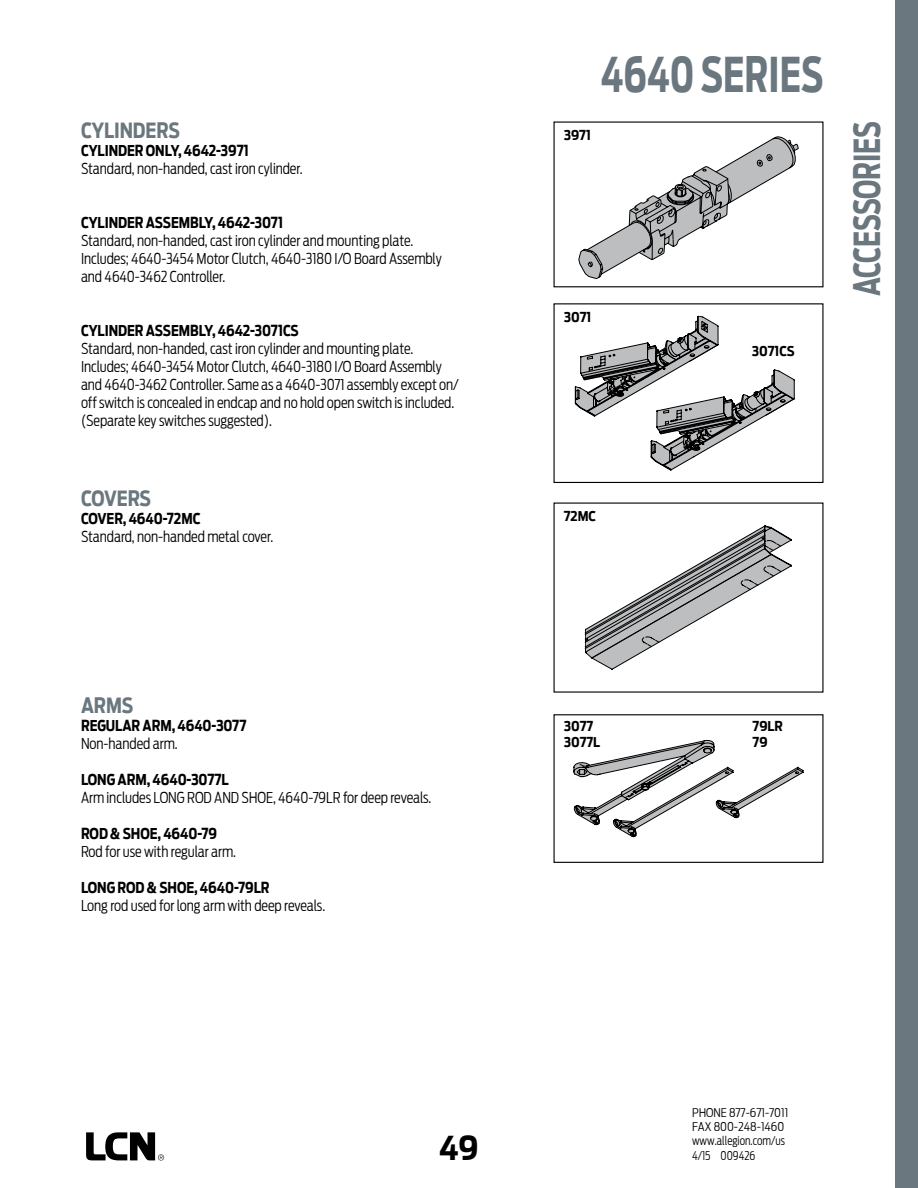
<style>
.page{position:relative;width:918px;height:1188px;background:#fff}
.page>*{position:absolute;margin:0;border:0;box-sizing:border-box;transform-origin:0 0}
.t1{font:700 48px "Antenna Cond";color:#6a777f;scale:.8 1}
.t2{font:700 36px "Antenna Cond";letter-spacing:-.015em;color:#6a777f;scale:.8 1}
.t3{font:700 33px "Antenna Cond";color:#000}
.t4{font:700 21px "Antenna Cond";letter-spacing:-.005em;color:#6a777f;scale:.94 1}
.t5{font:300 15px/18px "Antenna Cond";letter-spacing:-.005em;color:#000;scale:.94 1}
.t6{font:700 15px/18px "Antenna Cond";letter-spacing:-.005em;color:#000;scale:.94 1}
.t7{font:700 13.5px/16.2px "Antenna Cond";color:#000}
.t8{font:300 12px/14.4px "Antenna Cond";color:#000}
.s1{font-weight:700}
.s2{font-weight:300}
</style>
<div class="page">
<div style="left:896px;top:0;width:22px;height:1188px;background:#6a777f"></div>
<svg style="left:86px;top:1132px;width:78px;height:29px"></svg>
<svg style="left:585px;top:525px;width:207px;height:145px"></svg>
<svg style="left:573px;top:740px;width:230px;height:97px"></svg>
<div style="left:554px;top:714px;width:270px;height:149px;border:1px solid #000"></div>
<div style="left:554px;top:303px;width:270px;height:180px;border:1px solid #000"></div>
<svg style="left:578px;top:136px;width:221px;height:143px"></svg>
<svg style="left:575px;top:316px;width:220px;height:154px"></svg>
<p class="t4" style="left:81px;top:118px;width:107px">CYLINDERS</p>
<p class="t5" style="left:81px;top:142px;width:237px"><span class="s1">CYLINDER ONLY, 4642-3971<br></span>Standard, non-handed, cast iron cylinder.</p>
<p class="t5" style="left:81px;top:214px;width:385px"><span class="s1">CYLINDER ASSEMBLY, 4642-3071<br></span>Standard, non-handed, cast iron cylinder and mounting plate.<br>Includes; 4640-3454 Motor Clutch, 4640-3180 I/O Board Assembly and 4640-3462 Controller.</p>
<p class="t5" style="left:81px;top:322px;width:404px"><span class="s1">CYLINDER ASSEMBLY, 4642-3071CS<br></span>Standard, non-handed, cast iron cylinder and mounting plate.<br>Includes; 4640-3454 Motor Clutch, 4640-3180 I/O Board Assembly and 4640-3462 Controller. Same as a 4640-3071 assembly except on/ off switch is concealed in endcap and no hold open switch is included. (Separate key switches suggested).</p>
<p class="t4" style="left:81px;top:486px;width:76px">COVERS</p>
<p class="t5" style="left:81px;top:509px;width:206px"><span class="s1">COVER, 4640-72MC<br></span>Standard, non-handed metal cover.</p>
<p class="t4" style="left:81px;top:693px;width:57px">ARMS</p>
<p class="t6" style="left:81px;top:716px;width:178px">REGULAR ARM, 4640-3077<br><span class="s2">Non-handed arm.</span></p>
<p class="t5" style="left:81px;top:770px;width:374px"><span class="s1">LONG ARM, 4640-3077L<br></span>Arm includes LONG ROD AND SHOE, 4640-79LR for deep reveals.</p>
<p class="t5" style="left:81px;top:824px;width:166px"><span class="s1">ROD &amp; SHOE, 4640-79<br></span>Rod for use with regular arm.</p>
<p class="t5" style="left:81px;top:878px;width:261px"><span class="s1">LONG ROD &amp; SHOE, 4640-79LR<br></span>Long rod used for long arm with deep reveals.</p>
<p class="t3" style="left:439px;top:1129px;width:41px">49</p>
<p class="t1" style="left:601px;top:46px;width:280px">4640 SERIES</p>
<p class="t7" style="left:564px;top:127px;width:29px">3971</p>
<p class="t7" style="left:564px;top:309px;width:29px">3071</p>
<p class="t7" style="left:752px;top:343px;width:45px">3071CS</p>
<p class="t2" style="left:846px;top:296px;width:220px;rotate:-90deg">ACCESSORIES</p>
<p class="t7" style="left:564px;top:508px;width:34px">72MC</p>
<p class="t7" style="left:564px;top:718px;width:38px">3077<br>3077L</p>
<p class="t7" style="left:753px;top:718px;width:32px">79LR<br>79</p>
<p class="t8" style="left:692px;top:1105px;width:98px">PHONE 877-671-7011<br>FAX 800-248-1460 www.allegion.com/us<br>4/15 009426</p>
</div>
